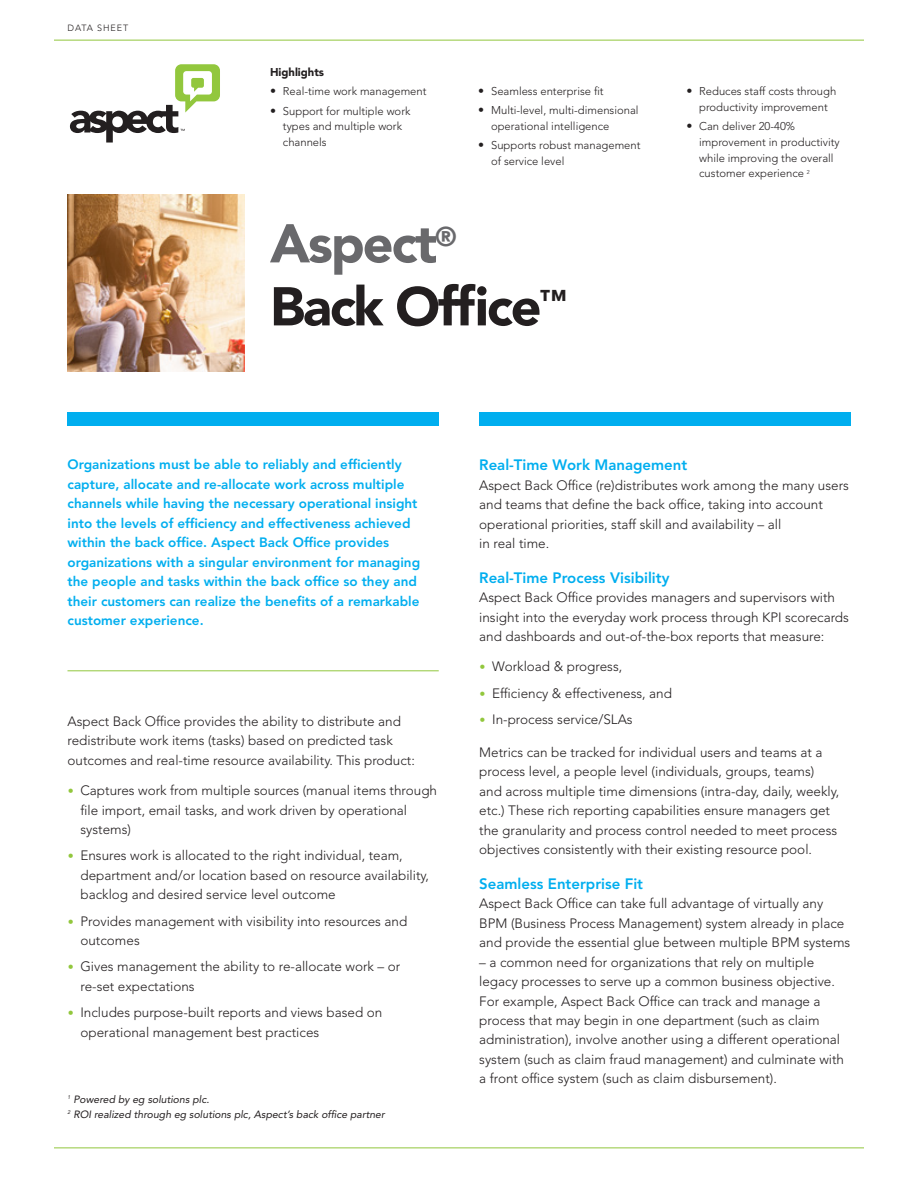
<style>
.page{position:relative;width:918px;height:1188px;background:#fff}
.page>*{position:absolute;margin:0;border:0;box-sizing:border-box;transform-origin:0 0}
.t1{font:900 54px/63px "Avenir LT Std";letter-spacing:-.04em;color:#231f20}
.t2{font:800 15px "Avenir LT Std";color:#00aeef}
.t3{font:300 13.5px/19.5px "Avenir LT Std";color:#231f20}
.t4{font:800 13.5px/19.5px "Avenir LT Std";color:#00aeef}
.t5{font:300 11.25px/15.8px "Avenir LT Std";color:#231f20}
.t6{font:900 11.25px "Avenir LT Std";color:#231f20}
.t7{font:italic 10.5px/15px "Avenir LT Std";color:#231f20}
.t8{font:300 9px "Avenir LT Std";letter-spacing:.1em;color:#231f20}
.s1{font-weight:900;font-size:12px}
.s2{color:#69696c}
.s3{font-weight:900;font-size:12px;color:#92c73d}
</style>
<div class="page">
<svg style="left:70px;top:64px;width:150px;height:79px"></svg>
<div style="left:68px;top:412px;width:371px;height:14px;background:#00aeef"></div>
<div style="left:479px;top:412px;width:371px;height:14px;background:#00aeef"></div>
<hr style="left:54px;top:40px;width:810px;height:1px;background:#92c73d">
<hr style="left:54px;top:1148px;width:810px;height:1px;background:#92c73d">
<hr style="left:68px;top:670px;width:371px;height:1px;background:#92c73d">
<img style="left:68px;top:194px;width:177px;height:177px">
<p class="t8" style="left:68px;top:23px;width:62px">DATA SHEET</p>
<p class="t6" style="left:270px;top:65px;width:56px">Highlights</p>
<p class="t5" style="left:270px;top:84px;width:158px"><span class="s1">•</span> Real-time work management</p>
<p class="t5" style="left:283px;top:103px;width:129px;text-indent:-13px"><span class="s1">•</span> Support for multiple work types and multiple work channels</p>
<p class="t5" style="left:478px;top:83px;width:127px"><span class="s1">•</span> Seamless enterprise fit</p>
<p class="t5" style="left:491px;top:103px;width:149px;text-indent:-13px"><span class="s1">•</span> Multi-level, multi-dimensional operational intelligence</p>
<p class="t5" style="left:491px;top:138px;width:151px;text-indent:-13px"><span class="s1">•</span> Supports robust management of service level</p>
<h1 class="t1" style="left:270px;top:212px;width:298px"><span class="s2">Aspect</span><sup>®<br></sup>Back Office<sup>™</sup></h1>
<p class="t5" style="left:686px;top:83px;width:151px;text-align:center"><span class="s1">•</span> Reduces staff costs through productivity improvement</p>
<p class="t5" style="left:699px;top:118px;width:142px;text-indent:-13px"><span class="s1">•</span> Can deliver 20-40% improvement in productivity while improving the overall customer experience <sup>2</sup></p>
<p class="t4" style="left:68px;top:455px;width:354px">Organizations must be able to reliably and efficiently capture, allocate and re-allocate work across multiple channels while having the necessary operational insight into the levels of efficiency and effectiveness achieved within the back office. Aspect Back Office provides organizations with a singular environment for managing the people and tasks within the back office so they and their customers can realize the benefits of a remarkable customer experience.</p>
<p class="t3" style="left:68px;top:711px;width:349px">Aspect Back Office provides the ability to distribute and redistribute work items (tasks) based on predicted task outcomes and real-time resource availability. This product:</p>
<p class="t3" style="left:80px;top:781px;width:358px;text-indent:-13px"><span class="s3">•</span> Captures work from multiple sources (manual items through file import, email tasks, and work driven by operational systems)</p>
<p class="t3" style="left:80px;top:846px;width:350px;text-indent:-13px"><span class="s3">•</span> Ensures work is allocated to the right individual, team, department and/or location based on resource availability, backlog and desired service level outcome</p>
<p class="t3" style="left:80px;top:911px;width:328px;text-indent:-13px"><span class="s3">•</span> Provides management with visibility into resources and outcomes</p>
<p class="t3" style="left:80px;top:957px;width:321px;text-indent:-13px"><span class="s3">•</span> Gives management the ability to re-allocate work – or re-set expectations</p>
<p class="t3" style="left:80px;top:1003px;width:303px;text-indent:-13px"><span class="s3">•</span> Includes purpose-built reports and views based on operational management best practices</p>
<p class="t7" style="left:68px;top:1092px;width:319px"><sup>1</sup> Powered by eg solutions plc.<br><sup>2</sup> ROI realized through eg solutions plc, Aspect’s back office partner</p>
<p class="t2" style="left:479px;top:456px;width:210px">Real-Time Work Management</p>
<p class="t3" style="left:479px;top:475px;width:371px">Aspect Back Office (re)distributes work among the many users and teams that define the back office, taking into account operational priorities, staff skill and availability – all<br>in real time.</p>
<p class="t2" style="left:479px;top:568px;width:192px">Real-Time Process Visibility</p>
<p class="t3" style="left:479px;top:588px;width:371px">Aspect Back Office provides managers and supervisors with insight into the everyday work process through KPI scorecards and dashboards and out-of-the-box reports that measure:</p>
<p class="t3" style="left:479px;top:657px;width:144px"><span class="s3">•</span> Workload &amp; progress,</p>
<p class="t3" style="left:479px;top:683px;width:194px"><span class="s3">•</span> Efficiency &amp; effectiveness, and</p>
<p class="t3" style="left:479px;top:709px;width:155px"><span class="s3">•</span> In-process service/SLAs</p>
<p class="t3" style="left:479px;top:742px;width:362px">Metrics can be tracked for individual users and teams at a process level, a people level (individuals, groups, teams) and across multiple time dimensions (intra-day, daily, weekly, etc.) These rich reporting capabilities ensure managers get the granularity and process control needed to meet process objectives consistently with their existing resource pool.</p>
<p class="t2" style="left:479px;top:874px;width:165px">Seamless Enterprise Fit</p>
<p class="t3" style="left:479px;top:894px;width:373px">Aspect Back Office can take full advantage of virtually any<br>BPM (Business Process Management) system already in place and provide the essential glue between multiple BPM systems</p>
<p class="t3" style="left:479px;top:952px;width:366px">– a common need for organizations that rely on multiple legacy processes to serve up a common business objective.<br>For example, Aspect Back Office can track and manage a process that may begin in one department (such as claim administration), involve another using a different operational system (such as claim fraud management) and culminate with a front office system (such as claim disbursement).</p>
</div>
